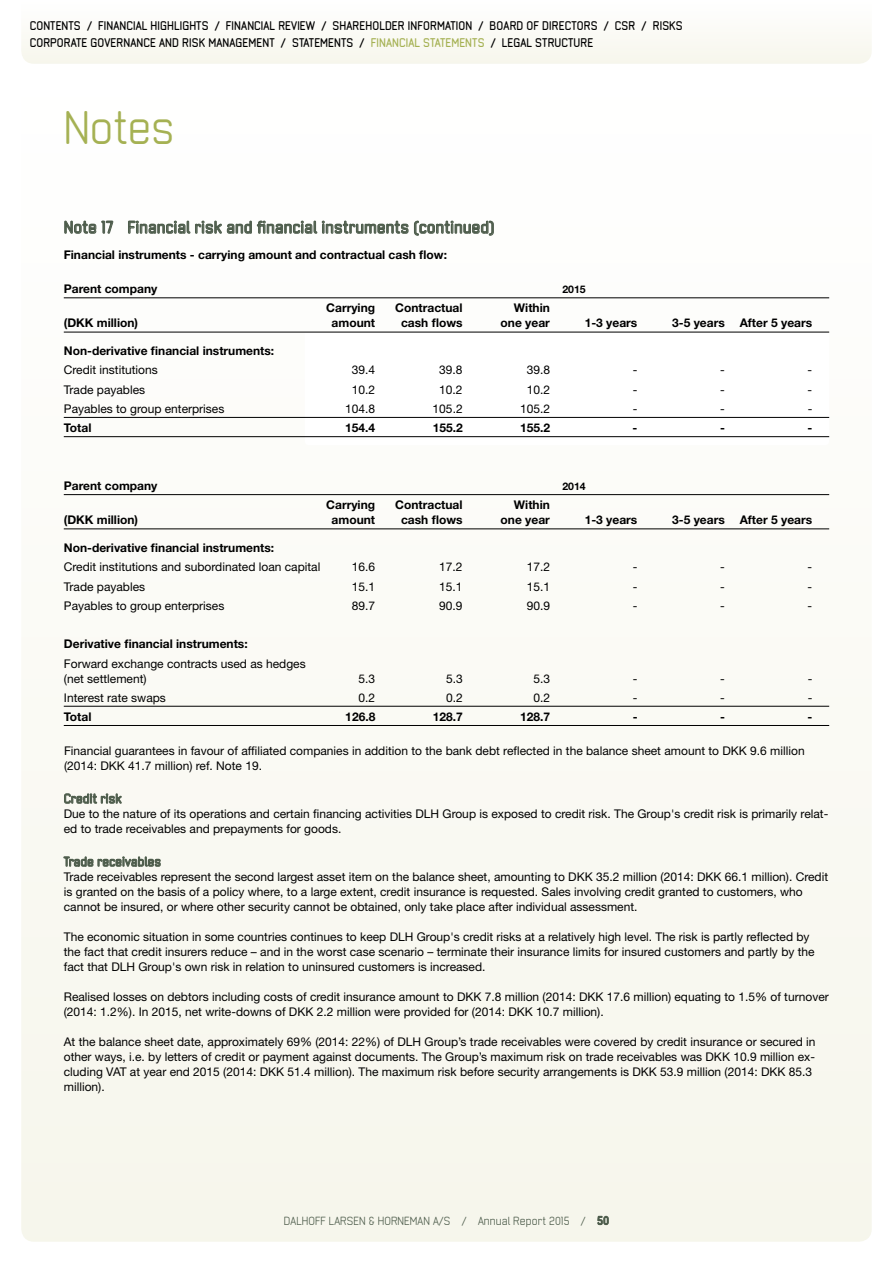
<style>
.page{position:relative;width:893px;height:1263px;background:#fff}
.page>*{position:absolute;margin:0;border:0;box-sizing:border-box;transform-origin:0 0}
.t1{font:45px "Neutraliser Sans";color:#a5b153}
.t2{font:700 16.5px "Neutraliser Sans";letter-spacing:.01em;color:#4d5c4b}
.t3{font:700 12.75px "Neutraliser Sans";letter-spacing:.01em;color:#4d5c4b}
.t4{font:12px/15px "Helvetica Neue LT Std";color:#000}
.t5{font:700 12px "Helvetica Neue LT Std";color:#000}
.t6{font:700 12px/16.5px "Neutraliser Sans";letter-spacing:.01em;color:#000}
.t7{font:11.25px "Neutraliser Sans";letter-spacing:.01em;color:#4d5c4b}
.t8{font:700 10.5px "Helvetica Neue LT Std";color:#000}
.s1{color:#a5b153}
.s2{font-weight:700}
</style>
<div class="page">
<div style="left:21px;top:64px;width:851px;height:1178px;background:#fbfaf5;border-radius:13px"></div>
<svg style="left:597px;top:1215px;width:12px;height:10px"></svg>
<svg style="left:305px;top:416px;width:524px;height:22px;fill:#fff"></svg>
<hr style="left:64px;top:297px;width:765px;height:1px;background:#000">
<hr style="left:64px;top:332px;width:765px;height:1px;background:#000">
<hr style="left:64px;top:417px;width:765px;height:1px;background:#000">
<hr style="left:64px;top:436px;width:765px;height:1px;background:#000">
<hr style="left:64px;top:494px;width:765px;height:1px;background:#000">
<hr style="left:64px;top:528px;width:765px;height:1px;background:#000">
<hr style="left:64px;top:706px;width:765px;height:1px;background:#000">
<hr style="left:64px;top:725px;width:765px;height:1px;background:#000">
<svg style="left:64px;top:221px;width:49px;height:13px"></svg>
<svg style="left:128px;top:221px;width:280px;height:13px"></svg>
<svg style="left:414px;top:221px;width:80px;height:15px"></svg>
<svg style="left:64px;top:793px;width:58px;height:11px"></svg>
<svg style="left:64px;top:856px;width:97px;height:11px"></svg>
<div style="left:21px;top:35px;width:851px;height:29px;background:#f8f8f0"></div>
<p class="t6" style="left:30px;top:17px;width:654px">CONTENTS / FINANCIAL HIGHLIGHTS / FINANCIAL REVIEW / SHAREHOLDER INFORMATION / BOARD OF DIRECTORS / CSR / RISKS<br>CORPORATE GOVERNANCE AND RISK MANAGEMENT / STATEMENTS / <span class="s1">FINANCIAL STATEMENTS</span> / LEGAL STRUCTURE</p>
<h1 class="t1" style="left:64px;top:102px;width:112px">Notes</h1>
<h2 class="t2" style="left:64px;top:218px;width:432px">Note 17 Financial risk and financial instruments (continued)</h2>
<p class="t5" style="left:64px;top:247px;width:385px">Financial instruments - carrying amount and contractual cash flow:</p>
<p class="t5" style="left:64px;top:281px;width:95px">Parent company</p>
<p class="t8" style="left:562px;top:283px;width:25px">2015</p>
<p class="t5" style="left:326px;top:301px;width:50px">Carrying</p>
<p class="t5" style="left:395px;top:301px;width:69px">Contractual</p>
<p class="t5" style="left:514px;top:301px;width:37px">Within</p>
<p class="t5" style="left:64px;top:316px;width:76px">(DKK million)</p>
<p class="t5" style="left:332px;top:316px;width:45px">amount</p>
<p class="t5" style="left:401px;top:316px;width:63px">cash flows</p>
<p class="t5" style="left:501px;top:316px;width:51px">one year</p>
<p class="t5" style="left:585px;top:316px;width:54px">1-3 years</p>
<p class="t5" style="left:672px;top:316px;width:142px">3-5 years After 5 years</p>
<p class="t5" style="left:64px;top:343px;width:212px">Non-derivative financial instruments:</p>
<p class="t4" style="left:64px;top:362px;width:96px">Credit institutions</p>
<p class="t4" style="left:352px;top:362px;width:25px">39.4</p>
<p class="t4" style="left:439px;top:362px;width:25px">39.8</p>
<p class="t4" style="left:527px;top:362px;width:25px">39.8</p>
<p class="t4" style="left:633px;top:362px;width:6px">-</p>
<p class="t4" style="left:720px;top:362px;width:6px">-</p>
<p class="t4" style="left:808px;top:362px;width:6px">-</p>
<p class="t4" style="left:64px;top:382px;width:83px">Trade payables</p>
<p class="t4" style="left:352px;top:382px;width:25px">10.2</p>
<p class="t4" style="left:439px;top:382px;width:25px">10.2</p>
<p class="t4" style="left:527px;top:382px;width:25px">10.2</p>
<p class="t4" style="left:633px;top:382px;width:6px">-</p>
<p class="t4" style="left:720px;top:382px;width:6px">-</p>
<p class="t4" style="left:808px;top:382px;width:6px">-</p>
<p class="t4" style="left:64px;top:401px;width:162px">Payables to group enterprises</p>
<p class="t4" style="left:345px;top:401px;width:32px">104.8</p>
<p class="t4" style="left:433px;top:401px;width:32px">105.2</p>
<p class="t4" style="left:520px;top:401px;width:32px">105.2</p>
<p class="t4" style="left:633px;top:401px;width:6px">-</p>
<p class="t4" style="left:720px;top:401px;width:6px">-</p>
<p class="t4" style="left:808px;top:401px;width:6px">-</p>
<p class="t5" style="left:64px;top:420px;width:29px">Total</p>
<p class="t5" style="left:345px;top:420px;width:32px">154.4</p>
<p class="t5" style="left:433px;top:420px;width:32px">155.2</p>
<p class="t5" style="left:520px;top:420px;width:32px">155.2</p>
<p class="t5" style="left:633px;top:420px;width:6px">-</p>
<p class="t5" style="left:720px;top:420px;width:6px">-</p>
<p class="t5" style="left:807px;top:420px;width:6px">-</p>
<p class="t5" style="left:64px;top:478px;width:95px">Parent company</p>
<p class="t8" style="left:562px;top:480px;width:25px">2014</p>
<p class="t5" style="left:326px;top:497px;width:50px">Carrying</p>
<p class="t5" style="left:395px;top:497px;width:69px">Contractual</p>
<p class="t5" style="left:514px;top:497px;width:37px">Within</p>
<p class="t5" style="left:64px;top:512px;width:76px">(DKK million)</p>
<p class="t5" style="left:332px;top:512px;width:45px">amount</p>
<p class="t5" style="left:401px;top:512px;width:63px">cash flows</p>
<p class="t5" style="left:501px;top:512px;width:51px">one year</p>
<p class="t5" style="left:585px;top:512px;width:54px">1-3 years</p>
<p class="t5" style="left:672px;top:512px;width:142px">3-5 years After 5 years</p>
<p class="t5" style="left:64px;top:540px;width:212px">Non-derivative financial instruments:</p>
<p class="t4" style="left:64px;top:559px;width:258px">Credit institutions and subordinated loan capital</p>
<p class="t4" style="left:352px;top:559px;width:25px">16.6</p>
<p class="t4" style="left:439px;top:559px;width:25px">17.2</p>
<p class="t4" style="left:527px;top:559px;width:25px">17.2</p>
<p class="t4" style="left:633px;top:559px;width:6px">-</p>
<p class="t4" style="left:720px;top:559px;width:6px">-</p>
<p class="t4" style="left:808px;top:559px;width:6px">-</p>
<p class="t4" style="left:64px;top:579px;width:83px">Trade payables</p>
<p class="t4" style="left:352px;top:579px;width:25px">15.1</p>
<p class="t4" style="left:439px;top:579px;width:25px">15.1</p>
<p class="t4" style="left:527px;top:579px;width:25px">15.1</p>
<p class="t4" style="left:633px;top:579px;width:6px">-</p>
<p class="t4" style="left:720px;top:579px;width:6px">-</p>
<p class="t4" style="left:808px;top:579px;width:6px">-</p>
<p class="t4" style="left:64px;top:598px;width:162px">Payables to group enterprises</p>
<p class="t4" style="left:352px;top:598px;width:25px">89.7</p>
<p class="t4" style="left:439px;top:598px;width:25px">90.9</p>
<p class="t4" style="left:527px;top:598px;width:25px">90.9</p>
<p class="t4" style="left:633px;top:598px;width:6px">-</p>
<p class="t4" style="left:720px;top:598px;width:6px">-</p>
<p class="t4" style="left:808px;top:598px;width:6px">-</p>
<p class="t5" style="left:64px;top:636px;width:185px">Derivative financial instruments:</p>
<p class="t4" style="left:64px;top:656px;width:243px">Forward exchange contracts used as hedges (net settlement)</p>
<p class="t4" style="left:359px;top:671px;width:18px">5.3</p>
<p class="t4" style="left:446px;top:671px;width:18px">5.3</p>
<p class="t4" style="left:533px;top:671px;width:18px">5.3</p>
<p class="t4" style="left:633px;top:671px;width:6px">-</p>
<p class="t4" style="left:720px;top:671px;width:6px">-</p>
<p class="t4" style="left:808px;top:671px;width:6px">-</p>
<p class="t4" style="left:64px;top:690px;width:103px">Interest rate swaps</p>
<p class="t4" style="left:359px;top:690px;width:18px">0.2</p>
<p class="t4" style="left:446px;top:690px;width:18px">0.2</p>
<p class="t4" style="left:533px;top:690px;width:18px">0.2</p>
<p class="t4" style="left:633px;top:690px;width:6px">-</p>
<p class="t4" style="left:720px;top:690px;width:6px">-</p>
<p class="t4" style="left:808px;top:690px;width:6px">-</p>
<p class="t5" style="left:64px;top:709px;width:29px">Total</p>
<p class="t5" style="left:345px;top:709px;width:32px">126.8</p>
<p class="t5" style="left:433px;top:709px;width:32px">128.7</p>
<p class="t5" style="left:520px;top:709px;width:32px">128.7</p>
<p class="t5" style="left:633px;top:709px;width:6px">-</p>
<p class="t5" style="left:720px;top:709px;width:6px">-</p>
<p class="t5" style="left:807px;top:709px;width:6px">-</p>
<p class="t4" style="left:64px;top:743px;width:742px">Financial guarantees in favour of affiliated companies in addition to the bank debt reflected in the balance sheet amount to DKK 9.6 million (2014: DKK 41.7 million) ref. Note 19.</p>
<p class="t3" style="left:64px;top:791px;width:59px">Credit risk</p>
<p class="t4" style="left:64px;top:806px;width:766px">Due to the nature of its operations and certain financing activities DLH Group is exposed to credit risk. The Group's credit risk is primarily relat&shy;ed to trade receivables and prepayments for goods.</p>
<p class="t3" style="left:64px;top:854px;width:99px">Trade receivables</p>
<p class="t4" style="left:64px;top:869px;width:766px">Trade receivables represent the second largest asset item on the balance sheet, amounting to DKK 35.2 million (2014: DKK 66.1 million). Credit is granted on the basis of a policy where, to a large extent, credit insurance is requested. Sales involving credit granted to customers, who cannot be insured, or where other security cannot be obtained, only take place after individual assessment.</p>
<p class="t4" style="left:64px;top:929px;width:752px">The economic situation in some countries continues to keep DLH Group's credit risks at a relatively high level. The risk is partly reflected by the fact that credit insurers reduce – and in the worst case scenario – terminate their insurance limits for insured customers and partly by the fact that DLH Group's own risk in relation to uninsured customers is increased.</p>
<p class="t4" style="left:64px;top:989px;width:767px">Realised losses on debtors including costs of credit insurance amount to DKK 7.8 million (2014: DKK 17.6 million) equating to 1.5% of turnover (2014: 1.2%). In 2015, net write-downs of DKK 2.2 million were provided for (2014: DKK 10.7 million).</p>
<p class="t4" style="left:64px;top:1034px;width:753px">At the balance sheet date, approximately 69% (2014: 22%) of DLH Group’s trade receivables were covered by credit insurance or secured in other ways, i.e. by letters of credit or payment against documents. The Group’s maximum risk on trade receivables was DKK 10.9 million ex&shy;cluding VAT at year end 2015 (2014: DKK 51.4 million). The maximum risk before security arrangements is DKK 53.9 million (2014: DKK 85.3 million).</p>
<p class="t7" style="left:284px;top:1214px;width:326px">DALHOFF LARSEN &amp; HORNEMAN A/S / Annual Report 2015 / <span class="s2">50</span></p>
</div>
